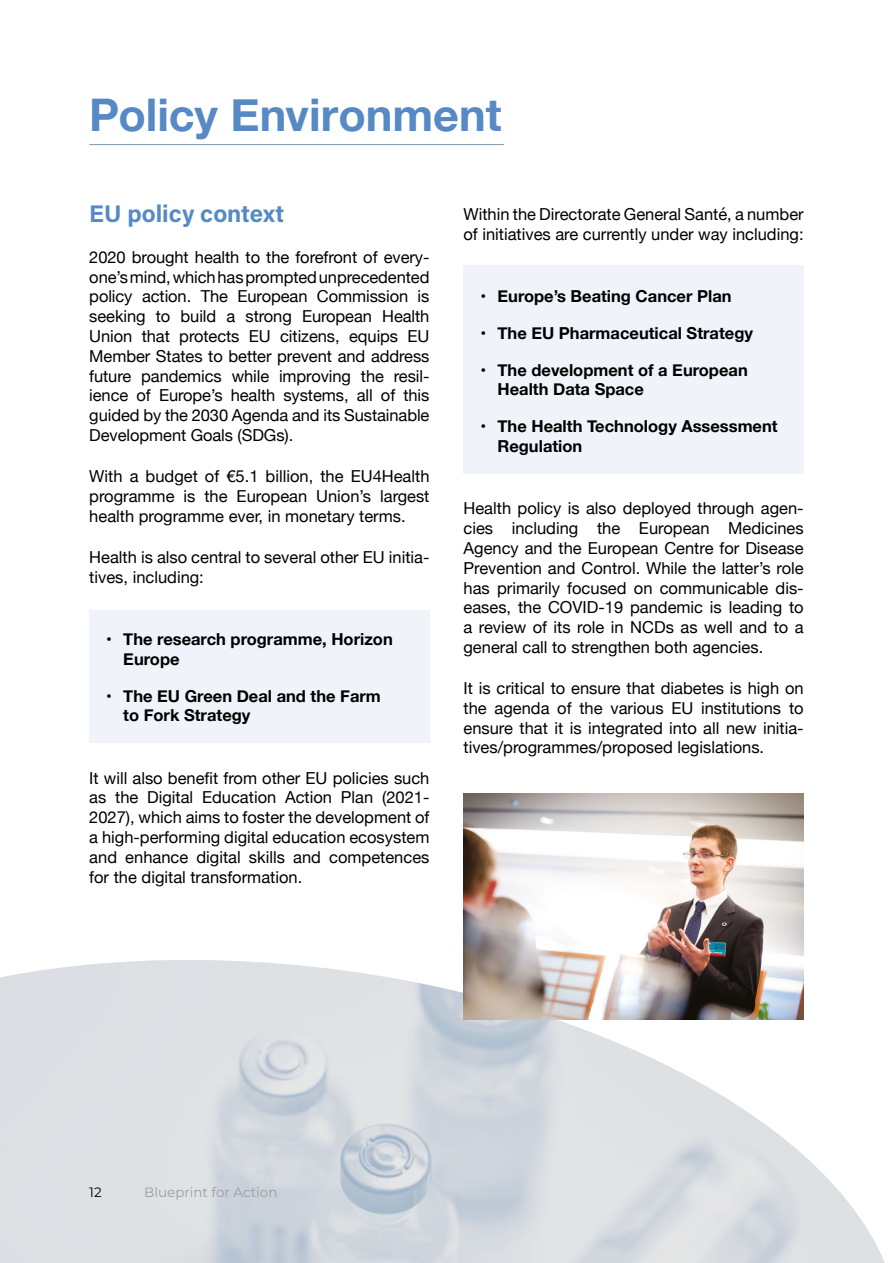
<style>
.page{position:relative;width:893px;height:1263px;background:#fff}
.page>*{position:absolute;margin:0;border:0;box-sizing:border-box;transform-origin:0 0}
.Large_Heading{font:700 45px "Helvetica Neue";color:#5789c5}
.Sub_heading{font:700 24px "Acumin Pro";color:#5789c5}
.Normal__Web{font:16.5px/19.8px "Helvetica Neue";color:#000;text-align:justify}
.t1{font:700 16.5px/19.8px "Helvetica Neue";color:#000}
.t2{font:13.5px "Montserrat";color:#9d9d9c}
.t3{font:13.5px "Montserrat";color:#000}
</style>
<div class="page">
<img style="left:0;top:960px;width:885px;height:303px">
<div style="left:463px;top:266px;width:341px;height:208px;background:#f0f3fa"></div>
<div style="left:89px;top:610px;width:340px;height:133px;background:#f0f3fa"></div>
<hr style="left:89px;top:144px;width:415px;height:1px;background:#8496b0">
<img style="left:463px;top:793px;width:341px;height:226px">
<p class="Large_Heading" style="left:89px;top:80px;width:414px">Policy Environment</p>
<p class="Sub_heading" style="left:89px;top:196px;width:196px">EU policy context</p>
<p class="Normal__Web" style="left:89px;top:248px;width:342px">2020 brought health to the forefront of every&shy;one’s mind, which has prompted unprecedented policy action. The European Commission is seeking to build a strong European Health Union that protects EU citizens, equips EU Member States to better prevent and address future pandemics while improving the resil&shy;ience of Europe’s health systems, all of this guided by the 2030 Agenda and its Sustainable Development Goals (SDGs).</p>
<p class="Normal__Web" style="left:89px;top:467px;width:342px">With a budget of €5.1 billion, the EU4Health programme is the European Union’s largest health programme ever, in monetary terms.</p>
<p class="Normal__Web" style="left:89px;top:548px;width:342px">Health is also central to several other EU initia&shy;tives, including:</p>
<p class="t1" style="left:123px;top:629px;width:271px;text-indent:-17px">• The research programme, Horizon<br>Europe</p>
<p class="t1" style="left:123px;top:686px;width:259px;text-indent:-17px">• The EU Green Deal and the Farm to Fork Strategy</p>
<p class="Normal__Web" style="left:89px;top:769px;width:342px">It will also benefit from other EU policies such as the Digital Education Action Plan (2021- 2027), which aims to foster the development of a high-performing digital education ecosystem and enhance digital skills and competences for the digital transformation.</p>
<p class="Normal__Web" style="left:463px;top:205px;width:342px">Within the Directorate General Santé, a number of initiatives are currently under way including:</p>
<p class="t1" style="left:480px;top:287px;width:253px">• Europe’s Beating Cancer Plan</p>
<p class="t1" style="left:480px;top:323px;width:274px">• The EU Pharmaceutical Strategy</p>
<p class="t1" style="left:497px;top:360px;width:252px;text-indent:-17px">• The development of a European<br>Health Data Space</p>
<p class="t1" style="left:497px;top:417px;width:282px;text-indent:-17px">• The Health Technology Assessment<br>Regulation</p>
<p class="Normal__Web" style="left:463px;top:499px;width:342px">Health policy is also deployed through agen&shy;cies including the European Medicines Agency and the European Centre for Disease Prevention and Control. While the latter’s role has primarily focused on communicable dis&shy;eases, the COVID-19 pandemic is leading to a review of its role in NCDs as well and to a general call to strengthen both agencies.</p>
<p class="Normal__Web" style="left:463px;top:679px;width:342px">It is critical to ensure that diabetes is high on the agenda of the various EU institutions to ensure that it is integrated into all new initia&shy;tives/programmes/proposed legislations.</p>
<p class="t3" style="left:89px;top:1183px;width:14px">12</p>
<p class="t2" style="left:144px;top:1183px;width:135px">Blueprint for Action</p>
</div>
